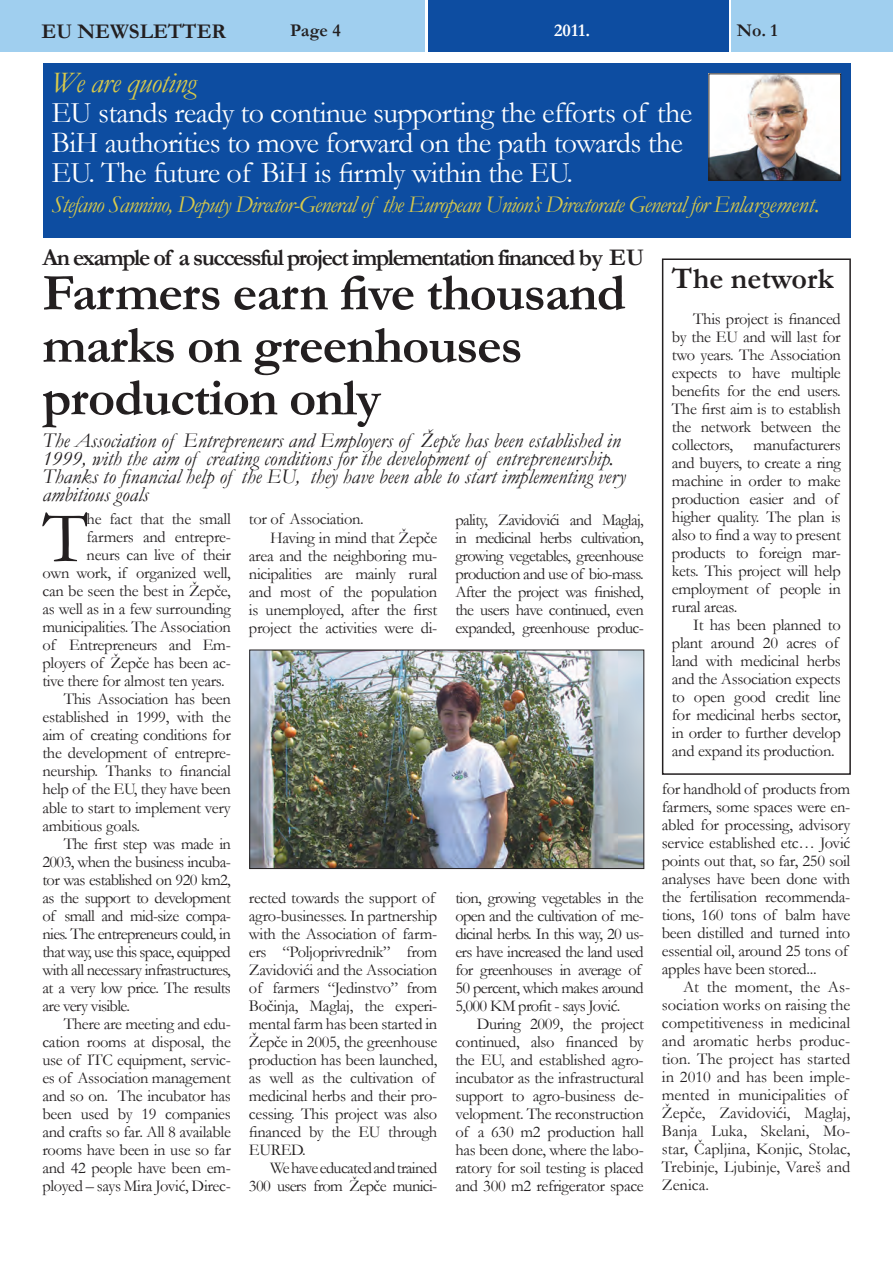
<style>
.page{position:relative;width:893px;height:1263px;background:#fff}
.page>*{position:absolute;margin:0;border:0;box-sizing:border-box;transform-origin:0 0}
.t1{font:74.25px "Garamond";color:#231f20}
.t2{font:700 52.5px/52.5px "Garamond";letter-spacing:-.02em;color:#231f20}
.t3{font:30px/30px "Garamond";letter-spacing:-.02em;color:#fff}
.t4{font:italic 30px "Garamond";letter-spacing:-.02em;color:#d7c94b}
.t5{font:700 30px "Garamond";color:#231f20}
.t6{font:italic 24px "Garamond";letter-spacing:-.04em;color:#d7c94b}
.t7{font:700 24px "Garamond";letter-spacing:-.06em;color:#231f20}
.t8{font:italic 21px/18px "Garamond";color:#231f20}
.t9{font:700 21px "Garamond";color:#231f20}
.t10{font:700 18px "Garamond";color:#231f20}
.t11{font:700 18px "Garamond";color:#fff}
.t12{font:16.5px/18px "Garamond";letter-spacing:-.02em;color:#231f20}
.t13{font:16.5px/18px "Garamond";letter-spacing:-.04em;color:#231f20;text-align:right}
.t14{font:16.5px/18px "Garamond";color:#231f20}
</style>
<div class="page">
<div style="left:0;top:0;width:425px;height:51px;background:#a0cfef"></div>
<div style="left:428px;top:0;width:301px;height:51px;background:#0d4da1"></div>
<div style="left:731px;top:0;width:162px;height:51px;background:#a0cfef"></div>
<div style="left:43px;top:64px;width:808px;height:174px;background:#0d4da1"></div>
<img style="left:710px;top:75px;width:129px;height:104px">
<div style="left:708px;top:73px;width:133px;height:108px;border:1px solid #231f20"></div>
<img style="left:251px;top:652px;width:391px;height:215px">
<div style="left:249px;top:650px;width:395px;height:219px;border:1px solid #231f20"></div>
<div style="left:662px;top:258px;width:189px;height:517px;border:2px solid #231f20"></div>
<p class="t9" style="left:41px;top:17px;width:186px">EU NEWSLETTER</p>
<p class="t10" style="left:290px;top:18px;width:52px">Page 4</p>
<p class="t11" style="left:554px;top:18px;width:37px">2011.</p>
<p class="t10" style="left:737px;top:18px;width:42px">No. 1</p>
<h3 class="t4" style="left:51px;top:62px;width:146px">We are quoting</h3>
<h3 class="t3" style="left:51px;top:97px;width:642px">EU stands ready to continue supporting the efforts of the<br>BiH authorities to move forward on the path towards the<br>EU. The future of BiH is firmly within the EU.</h3>
<h3 class="t6" style="left:51px;top:188px;width:770px">Stefano Sannino, Deputy Director-General of the European Union’s Directorate General for Enlargement.</h3>
<h3 class="t7" style="left:42px;top:241px;width:603px">An example of a successful project implementation financed by EU</h3>
<h2 class="t2" style="left:42px;top:267px;width:585px">Farmers earn five thousand marks on greenhouses production only</h2>
<h3 class="t5" style="left:672px;top:258px;width:163px">The network</h3>
<p class="t12" style="left:672px;top:309px;width:170px;text-indent:21px">This project is financed by the EU and will last for two years. The Association expects to have multiple benefits for the end users.<br>The first aim is to establish the network between the collectors, manufacturers and buyers, to create a ring machine in order to make production easier and of higher quality. The plan is also to find a way to present products to foreign mar&shy;kets. This project will help employment of people in rural areas.</p>
<p class="t12" style="left:672px;top:616px;width:170px;text-indent:21px">It has been planned to plant around 20 acres of land with medicinal herbs and the Association expects to open good credit line for medicinal herbs sector, in order to further develop and expand its production.</p>
<p class="t8" style="left:42px;top:431px;width:585px">The Association of Entrepreneurs and Employers of Žepče has been established in 1999, with the aim of creating conditions for the development of entrepreneurship.<br>Thanks to financial help of the EU, they have been able to start implementing very ambitious goals</p>
<h1 class="t1" style="left:42px;top:487px;width:47px">T</h1>
<p class="t12" style="left:87px;top:510px;width:146px">he fact that the small</p>
<p class="t12" style="left:455px;top:510px;width:190px;text-align:justify">pality, Zavidovići and Maglaj, in medicinal herbs cultivation, growing vegetables, greenhouse production and use of bio-mass.<br>After the project was finished, the users have continued, even expanded, greenhouse produc-</p>
<p class="t12" style="left:249px;top:510px;width:116px">tor of Association.</p>
<p class="t12" style="left:270px;top:528px;width:169px">Having in mind that Žepče</p>
<p class="t12" style="left:249px;top:546px;width:190px">area and the neighboring mu-</p>
<p class="t12" style="left:249px;top:564px;width:190px">nicipalities are mainly rural</p>
<p class="t12" style="left:249px;top:582px;width:190px">and most of the population</p>
<p class="t12" style="left:249px;top:600px;width:190px">is unemployed, after the first</p>
<p class="t12" style="left:249px;top:618px;width:190px">project the activities were di-</p>
<p class="t12" style="left:87px;top:528px;width:146px">farmers and entrepre-</p>
<p class="t12" style="left:87px;top:546px;width:146px">neurs can live of their</p>
<p class="t12" style="left:42px;top:564px;width:190px">own work, if organized well,</p>
<p class="t12" style="left:42px;top:582px;width:190px">can be seen the best in Žepče,</p>
<p class="t12" style="left:42px;top:600px;width:190px">as well as in a few surrounding</p>
<p class="t12" style="left:42px;top:618px;width:190px">municipalities. The Association</p>
<p class="t12" style="left:42px;top:636px;width:190px">of Entrepreneurs and Em-</p>
<p class="t12" style="left:42px;top:654px;width:190px">ployers of Žepče has been ac-</p>
<p class="t12" style="left:42px;top:672px;width:184px">tive there for almost ten years.</p>
<p class="t12" style="left:64px;top:690px;width:169px">This Association has been</p>
<p class="t12" style="left:42px;top:708px;width:190px">established in 1999, with the</p>
<p class="t12" style="left:42px;top:726px;width:190px">aim of creating conditions for</p>
<p class="t12" style="left:42px;top:744px;width:190px">the development of entrepre-</p>
<p class="t12" style="left:42px;top:762px;width:190px">neurship. Thanks to financial</p>
<p class="t12" style="left:42px;top:780px;width:190px">help of the EU, they have been</p>
<p class="t12" style="left:42px;top:798px;width:190px">able to start to implement very</p>
<p class="t12" style="left:42px;top:816px;width:99px">ambitious goals.</p>
<p class="t13" style="left:64px;top:834px;width:169px">The first step was made in</p>
<p class="t13" style="left:42px;top:852px;width:190px">2003, when the business incuba-</p>
<p class="t13" style="left:42px;top:870px;width:190px">tor was established on 920 km2,</p>
<p class="t13" style="left:42px;top:888px;width:190px">as the support to development</p>
<p class="t13" style="left:42px;top:906px;width:190px">of small and mid-size compa-</p>
<p class="t13" style="left:42px;top:924px;width:190px">nies. The entrepreneurs could, in</p>
<p class="t13" style="left:42px;top:942px;width:190px">that way, use this space, equipped</p>
<p class="t13" style="left:42px;top:960px;width:190px">with all necessary infrastructures,</p>
<p class="t13" style="left:42px;top:978px;width:190px">at a very low price. The results</p>
<p class="t13" style="left:42px;top:996px;width:89px">are very visible.</p>
<p class="t12" style="left:64px;top:1014px;width:169px">There are meeting and edu-</p>
<p class="t12" style="left:42px;top:1032px;width:190px">cation rooms at disposal, the</p>
<p class="t12" style="left:42px;top:1050px;width:190px">use of ITC equipment, servic-</p>
<p class="t12" style="left:42px;top:1068px;width:190px">es of Association management</p>
<p class="t12" style="left:42px;top:1086px;width:190px">and so on. The incubator has</p>
<p class="t12" style="left:42px;top:1104px;width:190px">been used by 19 companies</p>
<p class="t12" style="left:42px;top:1122px;width:190px">and crafts so far. All 8 available</p>
<p class="t12" style="left:42px;top:1140px;width:190px">rooms have been in use so far</p>
<p class="t12" style="left:42px;top:1158px;width:190px">and 42 people have been em-</p>
<p class="t12" style="left:42px;top:1176px;width:190px">ployed – says Mira Jović, Direc-</p>
<p class="t12" style="left:662px;top:780px;width:190px">for handhold of products from farmers, some spaces were en&shy;abled for processing, advisory service established etc… Jović points out that, so far, 250 soil analyses have been done with the fertilisation recommenda&shy;tions, 160 tons of balm have been distilled and turned into essential oil, around 25 tons of apples have been stored...</p>
<p class="t14" style="left:662px;top:978px;width:190px;text-indent:21px">At the moment, the As&shy;sociation works on raising the competitiveness in medicinal and aromatic herbs produc&shy;tion. The project has started in 2010 and has been imple&shy;mented in municipalities of<br>Žepče, Zavidovići, Maglaj,<br>Banja Luka, Skelani, Mo&shy;star, Čapljina, Konjic, Stolac,<br>Trebinje, Ljubinje, Vareš and<br>Zenica.</p>
<p class="t13" style="left:455px;top:888px;width:190px;text-align:left">tion, growing vegetables in the open and the cultivation of me&shy;dicinal herbs. In this way, 20 us&shy;ers have increased the land used for greenhouses in average of<br>50 percent, which makes around<br>5,000 KM profit - says Jović.</p>
<p class="t12" style="left:455px;top:1014px;width:190px;text-align:justify;text-indent:21px">During 2009, the project continued, also financed by the EU, and established agro&shy;incubator as the infrastructural support to agro-business de&shy;velopment. The reconstruction of a 630 m2 production hall has been done, where the labo&shy;ratory for soil testing is placed and 300 m2 refrigerator space</p>
<p class="t12" style="left:249px;top:888px;width:190px">rected towards the support of agro-businesses. In partnership with the Association of farm&shy;ers “Poljoprivrednik” from<br>Zavidovići and the Association of farmers “Jedinstvo” from<br>Bočinja, Maglaj, the experi&shy;mental farm has been started in<br>Žepče in 2005, the greenhouse production has been launched, as well as the cultivation of medicinal herbs and their pro&shy;cessing. This project was also financed by the EU through<br>EURED.</p>
<p class="t13" style="left:249px;top:1158px;width:190px">We have educated and trained<br>300 users from Žepče munici-</p>
</div>
